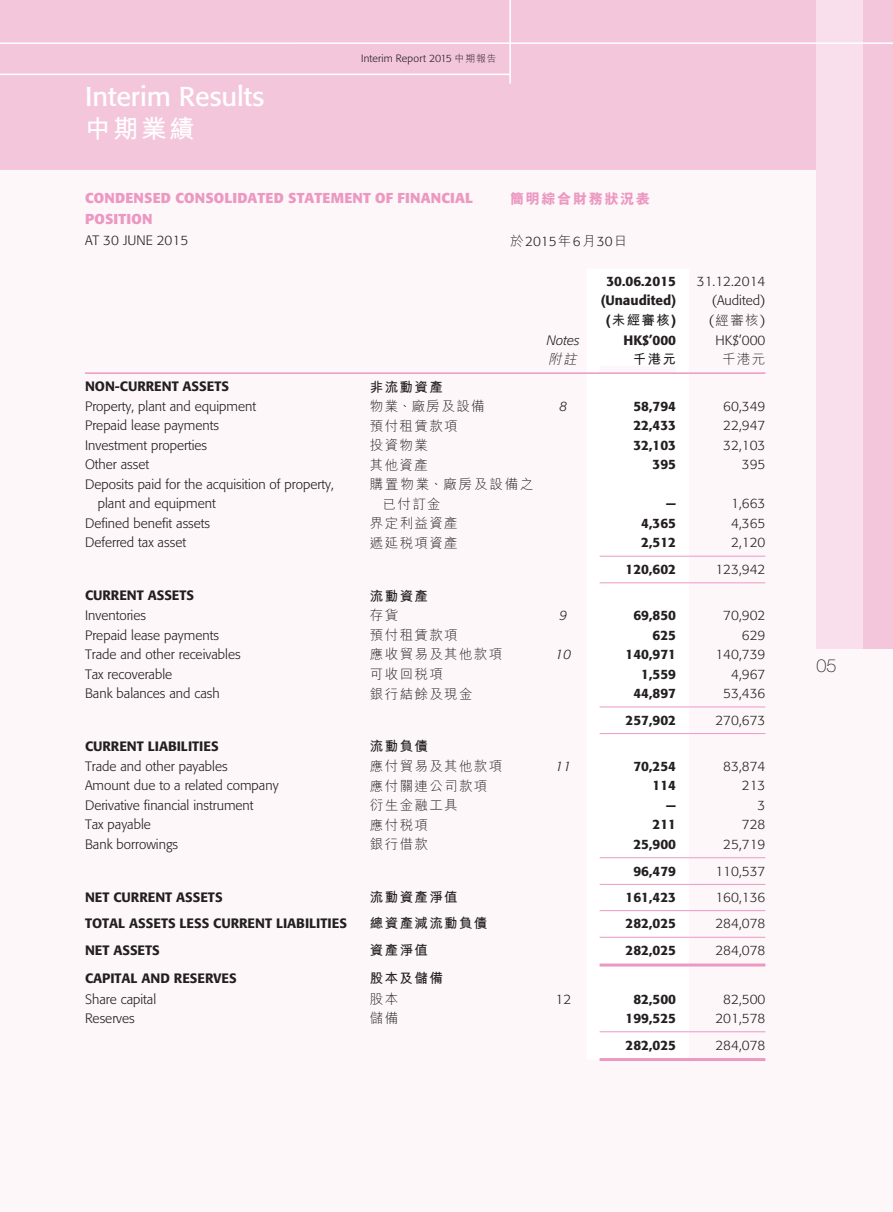
<style>
.page{position:relative;width:893px;height:1212px;background:#fdf7fa}
.page>*{position:absolute;margin:0;border:0;box-sizing:border-box;transform-origin:0 0}
.t1{font:27px "Formata";color:#fff}
.t2{font:700 25.5px "M Hei HK";color:#fff}
.t3{font:100 18px "Helvetica Neue LT Std";color:#231f20}
.t4{font:700 14.25px/21px "Formata";letter-spacing:.015em;color:#ec99c2}
.t5{font:800 14.25px "M Hei HK";letter-spacing:.1em;color:#ec99c2}
.t6{font:300 13.5px/19.5px "Formata";color:#231f20}
.t7{font:500 13.5px "Formata";color:#231f20}
.t8{font:300 13.5px "M Hei HK";letter-spacing:.1em;color:#231f20}
.t9{font:700 13.5px "M Hei HK";letter-spacing:.1em;color:#231f20}
.t10{font:300 13.5px/19.5px "M Hei HK";letter-spacing:.135em;color:#231f20}
.t11{font:italic 300 13.5px "Formata";color:#231f20}
.t12{font:italic 300 13.5px "M Hei HK";color:#231f20}
.t13{font:300 10.5px "Formata";letter-spacing:.015em;color:#231f20}
.s1{font-family:"M Hei HK";font-size:9.75px}
.s2{font-family:"M Hei HK"}
.s3{font-family:"Formata";font-weight:500}
.s4{font-family:"Formata"}
</style>
<div class="page">
<div style="left:0;top:0;width:893px;height:170px;background:#f4c6dc"></div>
<div style="left:861px;top:0;width:32px;height:648px;background:#f4c6dc"></div>
<div style="left:816px;top:0;width:47px;height:648px;background:#f9dfeb"></div>
<hr style="left:0;top:42px;width:893px;height:2px;background:#fff">
<hr style="left:0;top:74px;width:510px;height:1px;background:#fff">
<hr style="left:509px;top:0;width:2px;height:84px;background:#fff">
<svg style="left:599px;top:555px;width:90px;height:504px"></svg>
<hr style="left:600px;top:884px;width:165px;height:1px;background:#ec99c2">
<hr style="left:600px;top:556px;width:165px;height:1px;background:#ec99c2">
<hr style="left:600px;top:582px;width:165px;height:1px;background:#ec99c2">
<hr style="left:600px;top:706px;width:165px;height:1px;background:#ec99c2">
<hr style="left:600px;top:733px;width:165px;height:1px;background:#ec99c2">
<hr style="left:600px;top:857px;width:165px;height:1px;background:#ec99c2">
<hr style="left:600px;top:910px;width:165px;height:1px;background:#ec99c2">
<hr style="left:600px;top:937px;width:165px;height:1px;background:#ec99c2">
<hr style="left:600px;top:1031px;width:165px;height:1px;background:#ec99c2">
<hr style="left:600px;top:963px;width:165px;height:3px;background:#ec99c2">
<hr style="left:600px;top:1058px;width:165px;height:3px;background:#ec99c2">
<hr style="left:85px;top:372px;width:680px;height:2px;background:#ec99c2">
<h1 class="t1" style="left:85px;top:85px;width:181px">Interim Results</h1>
<h2 class="t2" style="left:85px;top:119px;width:111px">中期業績</h2>
<p class="t13" style="left:361px;top:54px;width:137px">Interim Report 2015 <span class="s1">中期報告</span></p>
<p class="t4" style="left:85px;top:189px;width:389px">CONDENSED CONSOLIDATED STATEMENT OF FINANCIAL<br>POSITION</p>
<p class="t6" style="left:85px;top:232px;width:105px">AT 30 JUNE 2015</p>
<p class="t5" style="left:510px;top:193px;width:141px">簡明綜合財務狀況表</p>
<p class="t6" style="left:510px;top:233px;width:119px"><span class="s2">於</span>2015<span class="s2">年</span>6<span class="s2">月</span>30<span class="s2">日</span></p>
<p class="t7" style="left:606px;top:275px;width:71px">30.06.2015</p>
<p class="t6" style="left:697px;top:272px;width:70px">31.12.2014</p>
<p class="t7" style="left:601px;top:295px;width:77px">(Unaudited)</p>
<p class="t6" style="left:712px;top:292px;width:55px">(Audited)</p>
<p class="t9" style="left:606px;top:315px;width:72px"><span class="s3">(</span>未經審核<span class="s3">)</span></p>
<p class="t8" style="left:709px;top:315px;width:58px"><span class="s4">(</span>經審核<span class="s4">)</span></p>
<p class="t11" style="left:547px;top:334px;width:34px">Notes</p>
<p class="t7" style="left:623px;top:334px;width:54px">HK$’000</p>
<p class="t6" style="left:716px;top:331px;width:51px">HK$’000</p>
<p class="t12" style="left:548px;top:354px;width:32px">附註</p>
<p class="t9" style="left:633px;top:354px;width:45px">千港元</p>
<p class="t8" style="left:722px;top:354px;width:45px">千港元</p>
<p class="t7" style="left:85px;top:381px;width:145px">NON-CURRENT ASSETS</p>
<p class="t9" style="left:370px;top:381px;width:74px">非流動資產</p>
<p class="t6" style="left:85px;top:397px;width:173px">Property, plant and equipment</p>
<p class="t8" style="left:370px;top:401px;width:116px">物業、廠房及設備</p>
<p class="t11" style="left:559px;top:400px;width:9px">8</p>
<p class="t7" style="left:633px;top:400px;width:44px">58,794</p>
<p class="t6" style="left:723px;top:397px;width:44px">60,349</p>
<p class="t6" style="left:85px;top:417px;width:135px">Prepaid lease payments</p>
<p class="t8" style="left:370px;top:420px;width:89px">預付租賃款項</p>
<p class="t7" style="left:633px;top:420px;width:44px">22,433</p>
<p class="t6" style="left:723px;top:417px;width:44px">22,947</p>
<p class="t6" style="left:85px;top:436px;width:124px">Investment properties</p>
<p class="t8" style="left:370px;top:440px;width:60px">投資物業</p>
<p class="t7" style="left:633px;top:439px;width:44px">32,103</p>
<p class="t6" style="left:723px;top:436px;width:44px">32,103</p>
<p class="t6" style="left:85px;top:456px;width:66px">Other asset</p>
<p class="t8" style="left:370px;top:459px;width:60px">其他資產</p>
<p class="t7" style="left:652px;top:459px;width:25px">395</p>
<p class="t6" style="left:742px;top:456px;width:25px">395</p>
<p class="t6" style="left:98px;top:475px;width:237px;text-indent:-13px">Deposits paid for the acquisition of property, plant and equipment</p>
<p class="t10" style="left:383px;top:476px;width:152px;text-indent:-13px">購置物業、廠房及設備之已付訂金</p>
<p class="t7" style="left:666px;top:498px;width:12px">—</p>
<p class="t6" style="left:731px;top:495px;width:36px">1,663</p>
<p class="t6" style="left:85px;top:514px;width:127px">Defined benefit assets</p>
<p class="t8" style="left:370px;top:518px;width:89px">界定利益資產</p>
<p class="t7" style="left:641px;top:517px;width:36px">4,365</p>
<p class="t6" style="left:731px;top:514px;width:36px">4,365</p>
<p class="t6" style="left:85px;top:534px;width:103px">Deferred tax asset</p>
<p class="t8" style="left:370px;top:537px;width:89px">遞延稅項資產</p>
<p class="t7" style="left:641px;top:537px;width:36px">2,512</p>
<p class="t6" style="left:731px;top:534px;width:36px">2,120</p>
<p class="t7" style="left:625px;top:563px;width:52px">120,602</p>
<p class="t6" style="left:715px;top:560px;width:52px">123,942</p>
<p class="t7" style="left:85px;top:589px;width:111px">CURRENT ASSETS</p>
<p class="t9" style="left:370px;top:590px;width:60px">流動資產</p>
<p class="t6" style="left:85px;top:607px;width:63px">Inventories</p>
<p class="t8" style="left:370px;top:610px;width:30px">存貨</p>
<p class="t11" style="left:559px;top:609px;width:9px">9</p>
<p class="t7" style="left:633px;top:609px;width:44px">69,850</p>
<p class="t6" style="left:723px;top:607px;width:44px">70,902</p>
<p class="t6" style="left:85px;top:626px;width:135px">Prepaid lease payments</p>
<p class="t8" style="left:370px;top:630px;width:89px">預付租賃款項</p>
<p class="t7" style="left:652px;top:629px;width:25px">625</p>
<p class="t6" style="left:742px;top:626px;width:25px">629</p>
<p class="t6" style="left:85px;top:646px;width:157px">Trade and other receivables</p>
<p class="t8" style="left:370px;top:649px;width:134px">應收貿易及其他款項</p>
<p class="t11" style="left:556px;top:648px;width:17px">10</p>
<p class="t7" style="left:625px;top:648px;width:52px">140,971</p>
<p class="t6" style="left:715px;top:646px;width:52px">140,739</p>
<p class="t6" style="left:85px;top:665px;width:89px">Tax recoverable</p>
<p class="t8" style="left:370px;top:669px;width:74px">可收回稅項</p>
<p class="t7" style="left:641px;top:668px;width:36px">1,559</p>
<p class="t6" style="left:731px;top:665px;width:36px">4,967</p>
<p class="t6" style="left:85px;top:685px;width:136px">Bank balances and cash</p>
<p class="t8" style="left:370px;top:688px;width:104px">銀行結餘及現金</p>
<p class="t7" style="left:633px;top:687px;width:44px">44,897</p>
<p class="t6" style="left:723px;top:685px;width:44px">53,436</p>
<p class="t7" style="left:625px;top:714px;width:52px">257,902</p>
<p class="t6" style="left:715px;top:711px;width:52px">270,673</p>
<p class="t7" style="left:85px;top:740px;width:135px">CURRENT LIABILITIES</p>
<p class="t9" style="left:370px;top:741px;width:60px">流動負債</p>
<p class="t6" style="left:85px;top:757px;width:144px">Trade and other payables</p>
<p class="t8" style="left:370px;top:761px;width:134px">應付貿易及其他款項</p>
<p class="t11" style="left:556px;top:760px;width:17px">11</p>
<p class="t7" style="left:633px;top:760px;width:44px">70,254</p>
<p class="t6" style="left:723px;top:757px;width:44px">83,874</p>
<p class="t6" style="left:85px;top:777px;width:195px">Amount due to a related company</p>
<p class="t8" style="left:370px;top:780px;width:119px">應付關連公司款項</p>
<p class="t7" style="left:652px;top:780px;width:25px">114</p>
<p class="t6" style="left:742px;top:777px;width:25px">213</p>
<p class="t6" style="left:85px;top:796px;width:170px">Derivative financial instrument</p>
<p class="t8" style="left:370px;top:800px;width:89px">衍生金融工具</p>
<p class="t7" style="left:666px;top:799px;width:12px">—</p>
<p class="t6" style="left:757px;top:796px;width:9px">3</p>
<p class="t6" style="left:85px;top:816px;width:67px">Tax payable</p>
<p class="t8" style="left:370px;top:819px;width:60px">應付稅項</p>
<p class="t7" style="left:652px;top:819px;width:25px">211</p>
<p class="t6" style="left:742px;top:816px;width:25px">728</p>
<p class="t6" style="left:85px;top:835px;width:95px">Bank borrowings</p>
<p class="t8" style="left:370px;top:839px;width:60px">銀行借款</p>
<p class="t7" style="left:633px;top:838px;width:44px">25,900</p>
<p class="t6" style="left:723px;top:835px;width:44px">25,719</p>
<p class="t7" style="left:633px;top:865px;width:44px">96,479</p>
<p class="t6" style="left:715px;top:862px;width:52px">110,537</p>
<p class="t7" style="left:85px;top:891px;width:139px">NET CURRENT ASSETS</p>
<p class="t9" style="left:370px;top:892px;width:89px">流動資產淨值</p>
<p class="t7" style="left:625px;top:891px;width:52px">161,423</p>
<p class="t6" style="left:715px;top:888px;width:52px">160,136</p>
<p class="t7" style="left:85px;top:917px;width:263px">TOTAL ASSETS LESS CURRENT LIABILITIES</p>
<p class="t9" style="left:370px;top:918px;width:119px">總資產減流動負債</p>
<p class="t7" style="left:625px;top:918px;width:52px">282,025</p>
<p class="t6" style="left:715px;top:915px;width:52px">284,078</p>
<p class="t7" style="left:85px;top:944px;width:76px">NET ASSETS</p>
<p class="t9" style="left:370px;top:945px;width:60px">資產淨值</p>
<p class="t7" style="left:625px;top:944px;width:52px">282,025</p>
<p class="t6" style="left:715px;top:941px;width:52px">284,078</p>
<p class="t7" style="left:85px;top:972px;width:153px">CAPITAL AND RESERVES</p>
<p class="t9" style="left:370px;top:973px;width:74px">股本及儲備</p>
<p class="t6" style="left:85px;top:990px;width:73px">Share capital</p>
<p class="t8" style="left:370px;top:994px;width:30px">股本</p>
<p class="t6" style="left:556px;top:990px;width:17px">12</p>
<p class="t7" style="left:633px;top:993px;width:44px">82,500</p>
<p class="t6" style="left:723px;top:990px;width:44px">82,500</p>
<p class="t6" style="left:85px;top:1009px;width:51px">Reserves</p>
<p class="t8" style="left:370px;top:1013px;width:30px">儲備</p>
<p class="t7" style="left:625px;top:1012px;width:52px">199,525</p>
<p class="t6" style="left:715px;top:1009px;width:52px">201,578</p>
<p class="t7" style="left:625px;top:1039px;width:52px">282,025</p>
<p class="t6" style="left:715px;top:1036px;width:52px">284,078</p>
<h3 class="t3" style="left:816px;top:659px;width:21px">05</h3>
</div>
